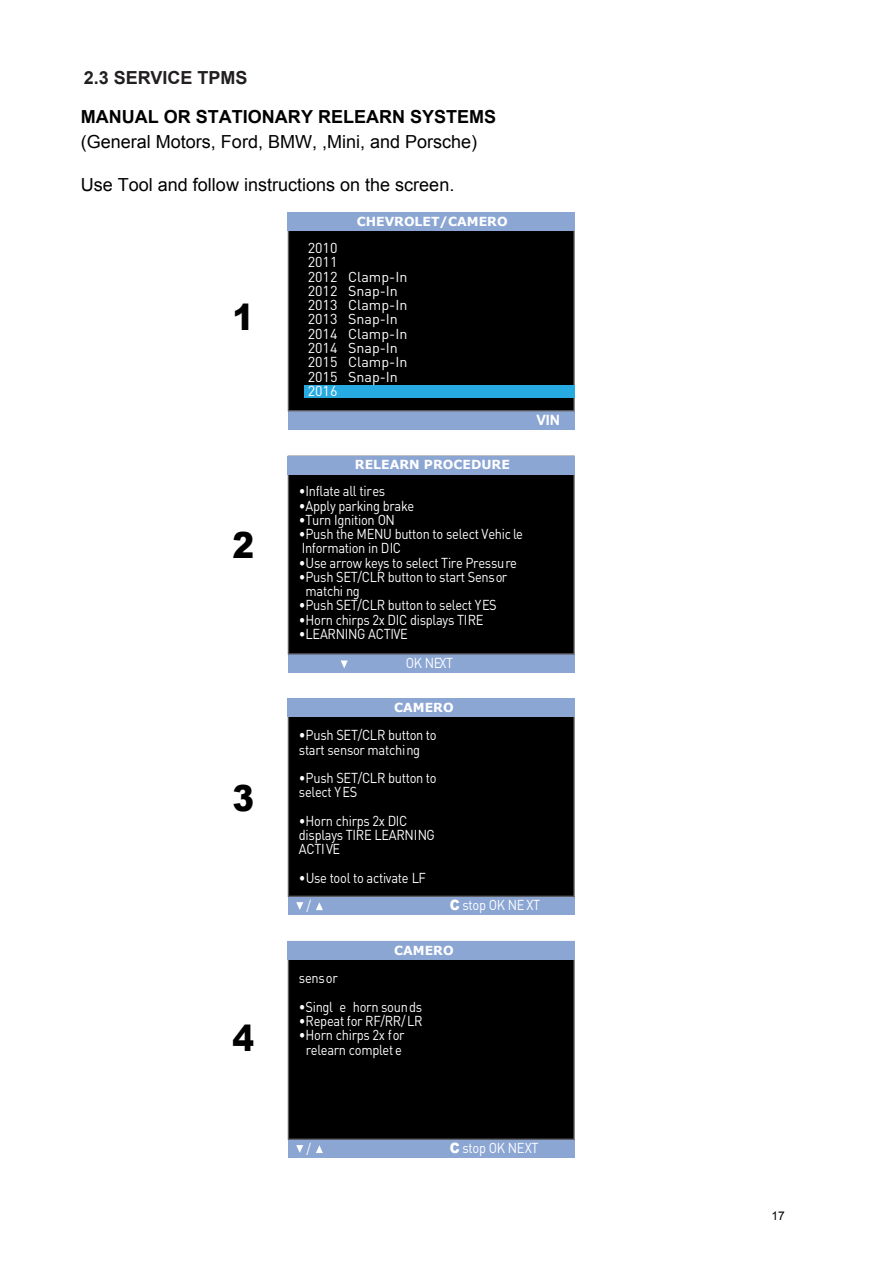
<style>
.page{position:relative;width:893px;height:1263px;background:#fff}
.page>*{position:absolute;margin:0;border:0;box-sizing:border-box;transform-origin:0 0}
.t1{font:900 36px "Arial";color:#000;scale:.9 1}
.t2{font:18px "Arial";color:#000}
.t3{font:700 18px "Arial";color:#000}
.t4{font:700 18px "Arial";color:#231f20}
.t5{font:14.25px/14.2px "DIN";letter-spacing:-.02em;color:#fff;scale:.9 1}
.t6{font:14.25px/14.2px "DIN";color:#fff}
.t7{font:700 14.25px "Arial";color:#fff}
.t8{font:700 12.45px "Verdana";color:#fff}
.t9{font:12px "Arial";color:#000}
.s1{font-family:"Arial";font-weight:900}
</style>
<div class="page">
<div style="left:288px;top:411px;width:286px;height:18px;background:#8ca6d4"></div>
<div style="left:287px;top:231px;width:287px;height:180px;background:#000"></div>
<div style="left:287px;top:212px;width:287px;height:19px;background:#8ca6d4"></div>
<div style="left:304px;top:385px;width:270px;height:12px;background:#27a9e1"></div>
<div style="left:288px;top:654px;width:286px;height:18px;background:#8ca6d4"></div>
<div style="left:287px;top:455px;width:287px;height:199px;background:#000"></div>
<div style="left:287px;top:456px;width:287px;height:18px;background:#8ca6d4"></div>
<svg style="left:340px;top:660px;width:7px;height:8px"></svg>
<div style="left:288px;top:896px;width:286px;height:19px;background:#8ca6d4"></div>
<div style="left:287px;top:716px;width:287px;height:181px;background:#000"></div>
<div style="left:287px;top:698px;width:287px;height:18px;background:#8ca6d4"></div>
<svg style="left:296px;top:902px;width:7px;height:8px"></svg>
<svg style="left:316px;top:902px;width:7px;height:8px"></svg>
<div style="left:288px;top:1139px;width:286px;height:19px;background:#8ca6d4"></div>
<div style="left:287px;top:959px;width:287px;height:180px;background:#000"></div>
<div style="left:287px;top:941px;width:287px;height:18px;background:#8ca6d4"></div>
<svg style="left:296px;top:1145px;width:7px;height:7px"></svg>
<svg style="left:316px;top:1145px;width:7px;height:8px"></svg>
<p class="t4" style="left:84px;top:66px;width:165px">2.3 SERVICE TPMS</p>
<p class="t3" style="left:81px;top:104px;width:417px">MANUAL OR STATIONARY RELEARN SYSTEMS</p>
<p class="t2" style="left:81px;top:130px;width:398px">(General Motors, Ford, BMW, ,Mini, and Porsche)</p>
<p class="t2" style="left:81px;top:173px;width:375px">Use Tool and follow instructions on the screen.</p>
<h1 class="t1" style="left:232px;top:291px;width:26px">1</h1>
<h1 class="t1" style="left:232px;top:519px;width:26px">2</h1>
<h1 class="t1" style="left:232px;top:771px;width:26px">3</h1>
<h1 class="t1" style="left:232px;top:1011px;width:26px">4</h1>
<p class="t8" style="left:356px;top:213px;width:152px">CHEVROLET/CAMERO</p>
<p class="t6" style="left:307px;top:241px;width:101px">2010<br>2011<br>2012 Clamp-In<br>2012 Snap-In<br>2013 Clamp-In<br>2013 Snap-In<br>2014 Clamp-In<br>2014 Snap-In<br>2015 Clamp-In<br>2015 Snap-In<br>2016</p>
<p class="t7" style="left:536px;top:411px;width:25px">VIN</p>
<p class="t8" style="left:355px;top:456px;width:156px">RELEARN PROCEDURE</p>
<p class="t5" style="left:298px;top:484px;width:97px">•Inflate all tires</p>
<p class="t5" style="left:298px;top:498px;width:130px">•Apply parking brake</p>
<p class="t5" style="left:298px;top:513px;width:108px">•Turn Ignition ON</p>
<p class="t5" style="left:298px;top:527px;width:250px">•Push the MENU button to select Vehic le<br>Information in DIC</p>
<p class="t5" style="left:298px;top:555px;width:244px">•Use arrow keys to select Tire Pressure</p>
<p class="t5" style="left:305px;top:570px;width:225px;text-indent:-7px">•Push SET/CLR button to start Sensor matchi ng</p>
<p class="t5" style="left:298px;top:598px;width:221px">•Push SET/CLR button to select YES</p>
<p class="t5" style="left:298px;top:612px;width:206px">•Horn chirps 2x DIC displays TIRE</p>
<p class="t5" style="left:405px;top:619px;width:54px;line-height:29.4px;text-indent:-107px">•LEARNING ACTIVE<br>OK NEXT</p>
<p class="t8" style="left:394px;top:699px;width:61px">CAMERO</p>
<p class="t5" style="left:299px;top:728px;width:154px">•Push SET/CLR button to start sensor matching</p>
<p class="t5" style="left:299px;top:771px;width:154px">•Push SET/CLR button to select YES</p>
<p class="t5" style="left:299px;top:813px;width:152px">•Horn chirps 2x DIC displays TIRE LEARNING<br>ACTIVE</p>
<p class="t5" style="left:306px;top:864px;width:134px;line-height:27.9px;text-indent:-8px">•Use tool to activate LF /</p>
<p class="t5" style="left:449px;top:898px;width:102px"><span class="s1">C</span> stop OK NE XT</p>
<p class="t8" style="left:394px;top:942px;width:61px">CAMERO</p>
<p class="t5" style="left:299px;top:971px;width:45px">sensor</p>
<p class="t5" style="left:299px;top:999px;width:138px">•Singl e horn sounds</p>
<p class="t5" style="left:299px;top:1014px;width:139px">•Repeat for RF/RR/LR</p>
<p class="t5" style="left:299px;top:1028px;width:119px;text-align:center">•Horn chirps 2x for relearn complet e</p>
<p class="t5" style="left:306px;top:1141px;width:7px">/</p>
<p class="t5" style="left:449px;top:1140px;width:100px"><span class="s1">C</span> stop OK NEXT</p>
<p class="t9" style="left:771px;top:1207px;width:15px">17</p>
</div>
